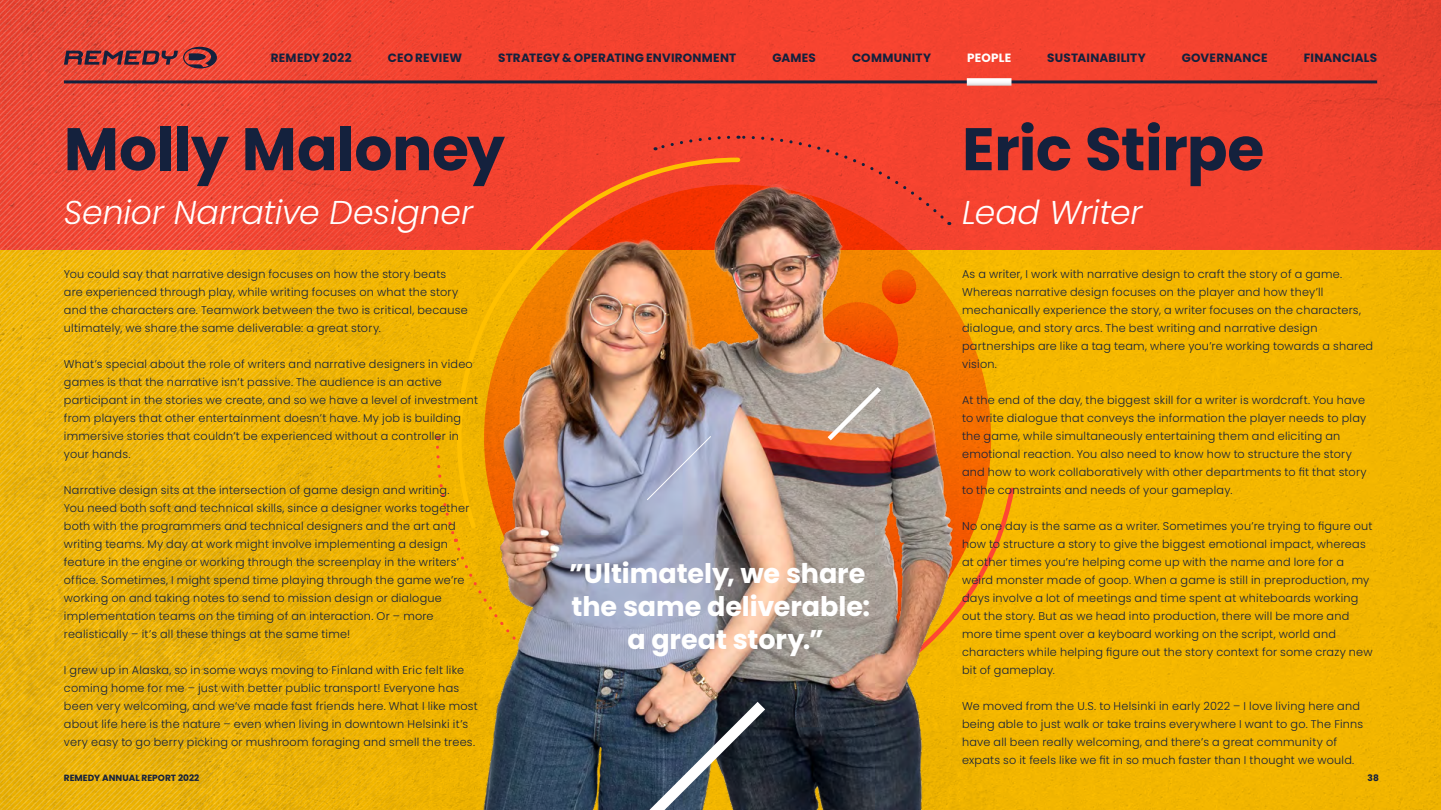
<style>
.page{position:relative;width:1441px;height:810px;background:#fff}
.page>*{position:absolute;margin:0;border:0;box-sizing:border-box;transform-origin:0 0}
.t1{font:700 60px "Poppins";letter-spacing:-.01em;color:#14213d}
.t2{font:italic 300 33px "Poppins";letter-spacing:-.005em;color:#fff}
.t3{font:700 27px/33px "Poppins";letter-spacing:-.005em;color:#fff;text-align:center}
.t4{font:700 12px "Poppins";letter-spacing:.015em;color:#14213d}
.t5{font:700 12px "Poppins";letter-spacing:.01em;color:#fff}
.t6{font:300 11.25px/18px "Poppins";letter-spacing:.02em;color:#14213d}
.t7{font:700 9px "Poppins";color:#14213d}
</style>
<div class="page">
<img style="left:0;top:0;width:1440px;height:810px">
<div style="left:738px;top:134px;width:211px;height:17px;background:#f54330"></div>
<svg style="left:655px;top:134px;width:76px;height:17px"></svg>
<img style="left:298px;top:151px;width:872px;height:659px">
<svg style="left:822px;top:382px;width:63px;height:63px;background:#c0a591"></svg>
<svg style="left:627px;top:687px;width:276px;height:123px;background:#44464a"></svg>
<svg style="left:646px;top:435px;width:65px;height:66px;background:#aab1cd"></svg>
<svg style="left:0;top:0;width:217px;height:213px;background:#e74a3a"></svg>
<hr style="left:64px;top:80px;width:1312px;height:3px;background:#14213d">
<svg style="left:970px;top:78px;width:37px;height:8px"></svg>
<p class="t4" style="left:271px;top:51px;width:82px">REMEDY 2022</p>
<p class="t4" style="left:387px;top:51px;width:76px">CEO REVIEW</p>
<p class="t4" style="left:498px;top:51px;width:239px">STRATEGY &amp; OPERATING ENVIRONMENT</p>
<p class="t4" style="left:772px;top:51px;width:45px">GAMES</p>
<p class="t4" style="left:852px;top:51px;width:81px">COMMUNITY</p>
<p class="t5" style="left:967px;top:51px;width:45px">PEOPLE</p>
<p class="t4" style="left:1047px;top:51px;width:100px">SUSTAINABILITY</p>
<p class="t4" style="left:1181px;top:51px;width:87px">GOVERNANCE</p>
<p class="t4" style="left:1303px;top:51px;width:75px">FINANCIALS</p>
<h1 class="t1" style="left:64px;top:114px;width:442px">Molly Maloney</h1>
<h2 class="t2" style="left:64px;top:194px;width:410px">Senior Narrative Designer</h2>
<p class="t6" style="left:64px;top:265px;width:405px">You could say that narrative design focuses on how the story beats are experienced through play, while writing focuses on what the story and the characters are. Teamwork between the two is critical, because ultimately, we share the same deliverable: a great story.</p>
<p class="t6" style="left:64px;top:355px;width:415px">What’s special about the role of writers and narrative designers in video games is that the narrative isn’t passive. The audience is an active participant in the stories we create, and so we have a level of investment from players that other entertainment doesn’t have. My job is building immersive stories that couldn’t be experienced without a controller in your hands.</p>
<p class="t6" style="left:64px;top:481px;width:407px">Narrative design sits at the intersection of game design and writing.<br>You need both soft and technical skills, since a designer works together both with the programmers and technical designers and the art and writing teams. My day at work might involve implementing a design feature in the engine or working through the screenplay in the writers’ office. Sometimes, I might spend time playing through the game we’re working on and taking notes to send to mission design or dialogue implementation teams on the timing of an interaction. Or – more realistically – it’s all these things at the same time!</p>
<p class="t6" style="left:64px;top:661px;width:415px">I grew up in Alaska, so in some ways moving to Finland with Eric felt like coming home for me – just with better public transport! Everyone has been very welcoming, and we’ve made fast friends here. What I like most about life here is the nature – even when living in downtown Helsinki it’s very easy to go berry picking or mushroom foraging and smell the trees.</p>
<h3 class="t3" style="left:569px;top:557px;width:302px">”Ultimately, we share the same deliverable: a great story.”</h3>
<h1 class="t1" style="left:962px;top:114px;width:304px">Eric Stirpe</h1>
<h2 class="t2" style="left:962px;top:194px;width:182px">Lead Writer</h2>
<p class="t6" style="left:962px;top:265px;width:412px">As a writer, I work with narrative design to craft the story of a game.<br>Whereas narrative design focuses on the player and how they’ll mechanically experience the story, a writer focuses on the characters, dialogue, and story arcs. The best writing and narrative design partnerships are like a tag team, where you’re working towards a shared vision.</p>
<p class="t6" style="left:962px;top:391px;width:406px">At the end of the day, the biggest skill for a writer is wordcraft. You have to write dialogue that conveys the information the player needs to play the game, while simultaneously entertaining them and eliciting an emotional reaction. You also need to know how to structure the story and how to work collaboratively with other departments to fit that story to the constraints and needs of your gameplay.</p>
<p class="t6" style="left:962px;top:517px;width:412px">No one day is the same as a writer. Sometimes you’re trying to figure out how to structure a story to give the biggest emotional impact, whereas at other times you’re helping come up with the name and lore for a weird monster made of goop. When a game is still in preproduction, my days involve a lot of meetings and time spent at whiteboards working out the story. But as we head into production, there will be more and more time spent over a keyboard working on the script, world and characters while helping figure out the story context for some crazy new bit of gameplay.</p>
<p class="t6" style="left:962px;top:697px;width:403px">We moved from the U.S. to Helsinki in early 2022 – I love living here and being able to just walk or take trains everywhere I want to go. The Finns have all been really welcoming, and there’s a great community of expats so it feels like we fit in so much faster than I thought we would.</p>
<p class="t7" style="left:64px;top:773px;width:137px">REMEDY ANNUAL REPORT 2022</p>
<p class="t7" style="left:1367px;top:773px;width:13px">38</p>
</div>
